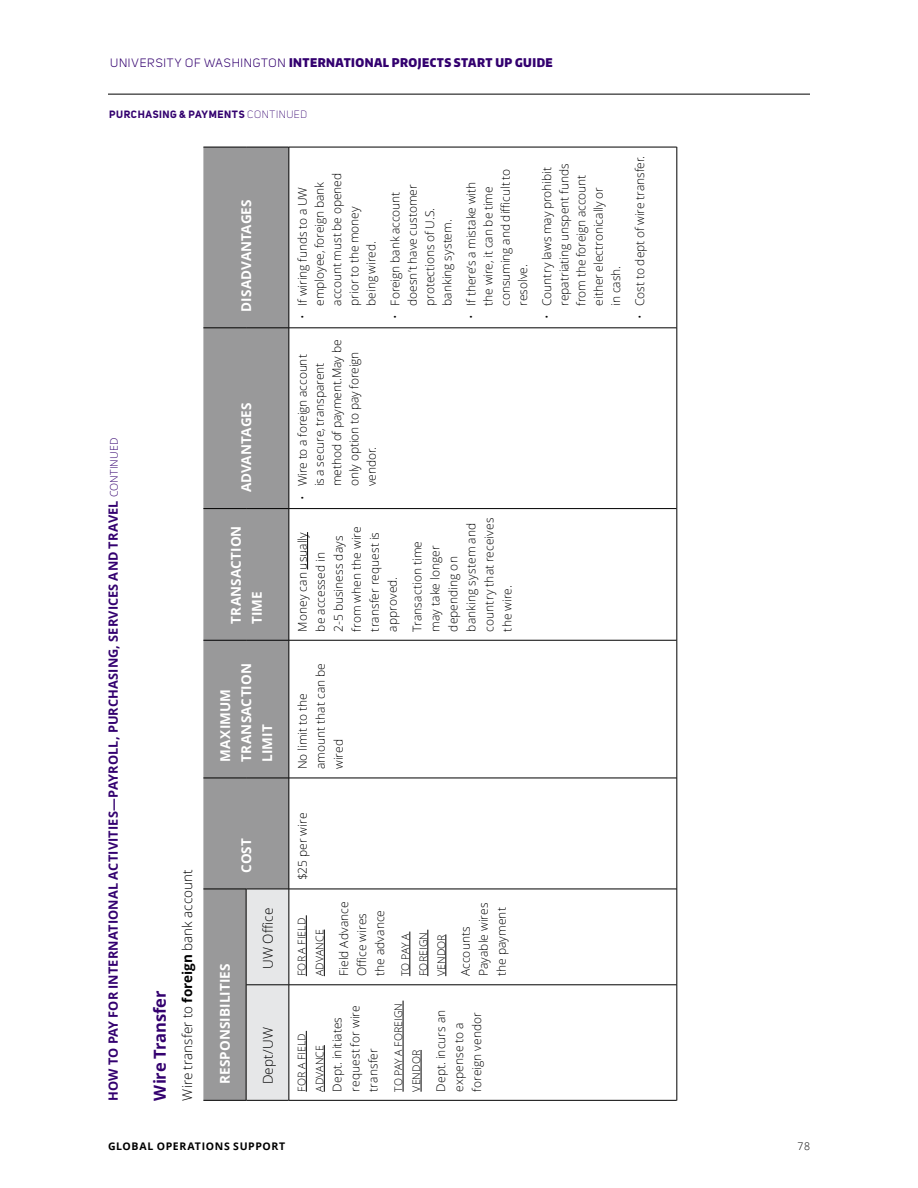
<style>
.page{position:relative;width:918px;height:1188px;background:#fff}
.page>*{position:absolute;margin:0;border:0;box-sizing:border-box;transform-origin:0 0}
.t1{font:700 16.5px "Open Sans";letter-spacing:-.01em;color:#33006f}
.t2{font:700 13.5px/21px "Open Sans";letter-spacing:.01em;color:#fff}
.t3{font:300 13.5px "Open Sans";color:#000}
.t4{font:700 12.75px "Open Sans";letter-spacing:.005em;color:#33006f}
.t5{font:300 12px/18px "Open Sans";color:#000}
.t6{font:900 12px "Encode Sans Condensed";letter-spacing:.04em;color:#33006f}
.t7{font:300 10.5px/18px "Open Sans";letter-spacing:.01em;color:#000}
.t8{font:700 10.5px "Uni Sans";letter-spacing:.05em;color:#33006f}
.t9{font:700 10.5px "Open Sans";letter-spacing:.06em;color:#000}
.s1{font-family:"Uni Sans";font-weight:400}
.s2{font-weight:300}
.s3{font-weight:300;font-size:10.5px}
.s4{font-weight:700}
</style>
<div class="page">
<hr style="left:108px;top:94px;width:702px;height:1px;background:#000">
<div style="left:203px;top:148px;width:86px;height:952px;background:#99999a"></div>
<div style="left:247px;top:890px;width:42px;height:210px;background:#e6e7e8"></div>
<hr style="left:203px;top:147px;width:43px;height:1px;background:#000">
<hr style="left:246px;top:985px;width:1px;height:116px;background:#000">
<hr style="left:246px;top:889px;width:1px;height:96px;background:#000">
<hr style="left:246px;top:147px;width:43px;height:1px;background:#000">
<hr style="left:246px;top:1100px;width:43px;height:1px;background:#000">
<hr style="left:203px;top:1100px;width:43px;height:1px;background:#000">
<hr style="left:203px;top:889px;width:43px;height:1px;background:#000">
<hr style="left:203px;top:778px;width:43px;height:1px;background:#000">
<hr style="left:203px;top:640px;width:43px;height:1px;background:#000">
<hr style="left:203px;top:508px;width:43px;height:1px;background:#000">
<hr style="left:203px;top:328px;width:43px;height:1px;background:#000">
<hr style="left:246px;top:889px;width:43px;height:1px;background:#000">
<hr style="left:246px;top:778px;width:43px;height:1px;background:#000">
<hr style="left:246px;top:640px;width:43px;height:1px;background:#000">
<hr style="left:246px;top:508px;width:43px;height:1px;background:#000">
<hr style="left:246px;top:328px;width:43px;height:1px;background:#000">
<hr style="left:289px;top:1100px;width:388px;height:1px;background:#000">
<hr style="left:289px;top:147px;width:388px;height:1px;background:#000">
<hr style="left:677px;top:985px;width:1px;height:116px;background:#000">
<hr style="left:677px;top:889px;width:1px;height:96px;background:#000">
<hr style="left:677px;top:778px;width:1px;height:111px;background:#000">
<hr style="left:677px;top:640px;width:1px;height:138px;background:#000">
<hr style="left:677px;top:509px;width:1px;height:131px;background:#000">
<hr style="left:677px;top:328px;width:1px;height:181px;background:#000">
<hr style="left:677px;top:147px;width:1px;height:181px;background:#000">
<hr style="left:246px;top:985px;width:43px;height:1px;background:#000">
<hr style="left:289px;top:985px;width:1px;height:116px;background:#000">
<hr style="left:289px;top:889px;width:1px;height:96px;background:#000">
<hr style="left:289px;top:985px;width:388px;height:1px;background:#000">
<hr style="left:289px;top:778px;width:1px;height:111px;background:#000">
<hr style="left:289px;top:889px;width:388px;height:1px;background:#000">
<hr style="left:289px;top:640px;width:1px;height:138px;background:#000">
<hr style="left:289px;top:778px;width:388px;height:1px;background:#000">
<hr style="left:289px;top:509px;width:1px;height:131px;background:#000">
<hr style="left:289px;top:640px;width:388px;height:1px;background:#000">
<hr style="left:289px;top:328px;width:1px;height:181px;background:#000">
<hr style="left:289px;top:508px;width:388px;height:1px;background:#000">
<hr style="left:289px;top:147px;width:1px;height:181px;background:#000">
<hr style="left:289px;top:328px;width:388px;height:1px;background:#000">
<hr style="left:306px;top:1031px;width:1px;height:61px;background:#000">
<hr style="left:324px;top:1045px;width:1px;height:47px;background:#000">
<hr style="left:403px;top:1001px;width:1px;height:91px;background:#000">
<hr style="left:421px;top:1050px;width:1px;height:42px;background:#000">
<hr style="left:306px;top:915px;width:1px;height:61px;background:#000">
<hr style="left:324px;top:930px;width:1px;height:46px;background:#000">
<hr style="left:410px;top:932px;width:1px;height:44px;background:#000">
<hr style="left:428px;top:930px;width:1px;height:46px;background:#000">
<hr style="left:446px;top:934px;width:1px;height:42px;background:#000">
<hr style="left:307px;top:532px;width:1px;height:38px;background:#000">
<p class="t6" style="left:110px;top:54px;width:444px"><span class="s1">UNIVERSITY OF WASHINGTON</span> INTERNATIONAL PROJECTS START UP GUIDE</p>
<p class="t8" style="left:109px;top:108px;width:200px">PURCHASING &amp; PAYMENTS <span class="s2">CONTINUED</span></p>
<p class="t2" style="left:236px;top:312px;width:114px;rotate:-90deg">DISADVANTAGES</p>
<p class="t5" style="left:293px;top:306px;width:134px;line-height:17.2px;text-indent:-14px;rotate:-90deg">• If wiring funds to a UW employee, foreign bank account must be opened prior to the money<br>being wired.</p>
<p class="t5" style="left:386px;top:306px;width:123px;line-height:17.2px;text-indent:-14px;rotate:-90deg">• Foreign bank account doesn’t have customer protections of U.S. banking system.</p>
<p class="t5" style="left:462px;top:306px;width:138px;line-height:17.2px;text-indent:-14px;rotate:-90deg">• If there’s a mistake with the wire, it can be time consuming and difficult to resolve.</p>
<p class="t5" style="left:538px;top:306px;width:143px;line-height:17.2px;text-indent:-14px;rotate:-90deg">• Country laws may prohibit repatriating unspent funds from the foreign account either electronically or<br>in cash.</p>
<p class="t5" style="left:630px;top:319px;width:165px;rotate:-90deg">• Cost to dept of wire transfer.</p>
<p class="t4" style="left:104px;top:1101px;width:664px;rotate:-90deg">HOW TO PAY FOR INTERNATIONAL ACTIVITIES—PAYROLL, PURCHASING, SERVICES AND TRAVEL <span class="s3">CONTINUED</span></p>
<h1 class="t1" style="left:148px;top:1101px;width:111px;rotate:-90deg">Wire Transfer</h1>
<p class="t3" style="left:178px;top:1101px;width:232px;rotate:-90deg">Wire transfer to <span class="s4">foreign</span> bank account</p>
<p class="t2" style="left:236px;top:492px;width:91px;rotate:-90deg">ADVANTAGES</p>
<p class="t2" style="left:225px;top:624px;width:100px;rotate:-90deg">TRANSACTION<br>TIME</p>
<p class="t2" style="left:215px;top:762px;width:100px;rotate:-90deg">MAXIMUM<br>TRANSACTION<br>LIMIT</p>
<p class="t2" style="left:236px;top:873px;width:36px;rotate:-90deg">COST</p>
<p class="t2" style="left:214px;top:1084px;width:122px;rotate:-90deg">RESPONSIBILITIES</p>
<p class="t3" style="left:259px;top:969px;width:62px;rotate:-90deg">UW Office</p>
<p class="t3" style="left:259px;top:1084px;width:58px;rotate:-90deg">Dept/UW</p>
<p class="t5" style="left:293px;top:486px;width:148px;line-height:17.2px;text-indent:-14px;rotate:-90deg">• Wire to a foreign account<br>is a secure, transparent method of payment.May be only option to pay foreign vendor.</p>
<p class="t5" style="left:293px;top:632px;width:107px;rotate:-90deg">Money can usually be accessed in<br>2-5 business days from when the wire transfer request is approved.</p>
<p class="t5" style="left:408px;top:632px;width:115px;rotate:-90deg">Transaction time may take longer depending on banking system and country that receives the wire.</p>
<p class="t5" style="left:293px;top:769px;width:108px;rotate:-90deg">No limit to the amount that can be wired</p>
<p class="t5" style="left:293px;top:880px;width:69px;rotate:-90deg">$25 per wire</p>
<p class="t7" style="left:292px;top:976px;width:60px;rotate:-90deg">FOR A FIELD<br>ADVANCE</p>
<p class="t5" style="left:335px;top:976px;width:76px;rotate:-90deg">Field Advance<br>Office wires the advance</p>
<p class="t7" style="left:396px;top:976px;width:45px;rotate:-90deg">TO PAY A<br>FOREIGN<br>VENDOR</p>
<p class="t5" style="left:456px;top:976px;width:75px;rotate:-90deg">Accounts<br>Payable wires the payment</p>
<p class="t7" style="left:292px;top:1092px;width:60px;rotate:-90deg">FOR A FIELD<br>ADVANCE</p>
<p class="t5" style="left:328px;top:1092px;width:88px;rotate:-90deg">Dept. initiates request for wire transfer</p>
<p class="t7" style="left:389px;top:1092px;width:90px;rotate:-90deg">TO PAY A FOREIGN<br>VENDOR</p>
<p class="t5" style="left:431px;top:1092px;width:84px;rotate:-90deg">Dept. incurs an expense to a foreign vendor</p>
<p class="t9" style="left:108px;top:1138px;width:179px">GLOBAL OPERATIONS SUPPORT</p>
<p class="t7" style="left:798px;top:1137px;width:14px">78</p>
</div>
